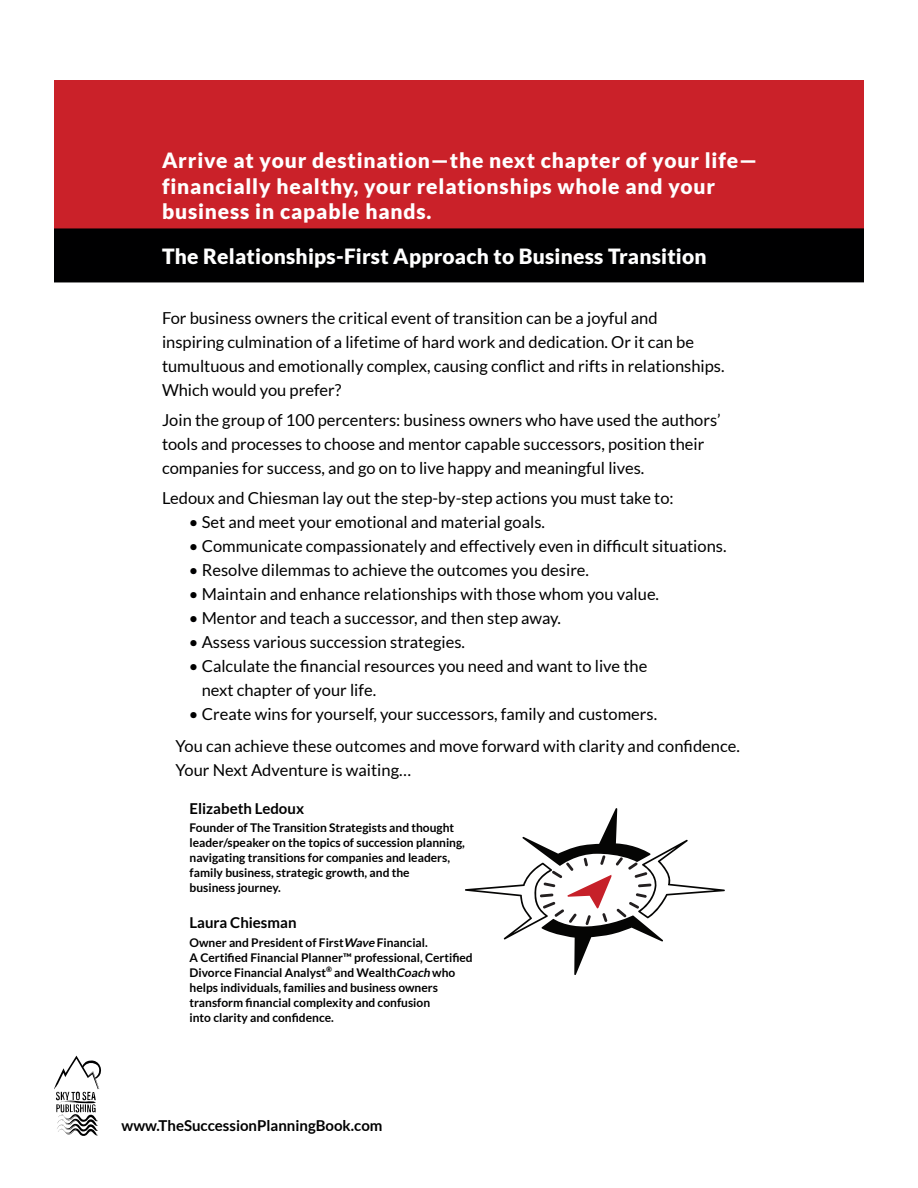
<style>
.page{position:relative;width:918px;height:1188px;background:#fff}
.page>*{position:absolute;margin:0;border:0;box-sizing:border-box;transform-origin:0 0}
.t1{font:900 21px/25.5px "Lato";letter-spacing:.04em;color:#fff}
.t2{font:900 21px "Lato";letter-spacing:.01em;color:#fff}
.t3{font:16.5px/24px "Lato";color:#000001}
.t4{font:700 15px "Lato";color:#000001}
.t5{font:700 12px/15px "Lato";color:#000001}
.s1{font-style:italic}
</style>
<div class="page">
<div style="left:54px;top:80px;width:810px;height:148px;background:#ca2129"></div>
<div style="left:54px;top:228px;width:810px;height:54px;background:#000001"></div>
<svg style="left:465px;top:808px;width:260px;height:167px"></svg>
<svg style="left:54px;top:1056px;width:47px;height:80px"></svg>
<p class="t1" style="left:162px;top:147px;width:597px">Arrive at your destination—the next chapter of your life— financially healthy, your relationships whole and your business in capable hands.</p>
<p class="t2" style="left:162px;top:244px;width:546px">The Relationships-First Approach to Business Transition</p>
<p class="t3" style="left:162px;top:306px;width:564px">For business owners the critical event of transition can be a joyful and<br>inspiring culmination of a lifetime of hard work and dedication. Or it can be tumultuous and emotionally complex, causing conflict and rifts in relationships.<br>Which would you prefer?</p>
<p class="t3" style="left:162px;top:408px;width:560px">Join the group of 100 percenters: business owners who have used the authors’ tools and processes to choose and mentor capable successors, position their companies for success, and go on to live happy and meaningful lives.</p>
<p class="t3" style="left:162px;top:486px;width:513px">Ledoux and Chiesman lay out the step-by-step actions you must take to:</p>
<p class="t3" style="left:189px;top:510px;width:358px">• Set and meet your emotional and material goals.</p>
<p class="t3" style="left:189px;top:534px;width:539px">• Communicate compassionately and effectively even in difficult situations.</p>
<p class="t3" style="left:189px;top:558px;width:402px">• Resolve dilemmas to achieve the outcomes you desire.</p>
<p class="t3" style="left:189px;top:582px;width:472px">• Maintain and enhance relationships with those whom you value.</p>
<p class="t3" style="left:189px;top:606px;width:374px">• Mentor and teach a successor, and then step away.</p>
<p class="t3" style="left:189px;top:630px;width:278px">• Assess various succession strategies.</p>
<p class="t3" style="left:202px;top:654px;width:447px;text-indent:-13px">• Calculate the financial resources you need and want to live the next chapter of your life.</p>
<p class="t3" style="left:175px;top:698px;width:566px;line-height:32.2px;text-indent:13px">• Create wins for yourself, your successors, family and customers.<br>You can achieve these outcomes and move forward with clarity and confidence.</p>
<p class="t3" style="left:175px;top:758px;width:237px">Your Next Adventure is waiting…</p>
<p class="t4" style="left:190px;top:800px;width:116px">Elizabeth Ledoux</p>
<p class="t5" style="left:190px;top:820px;width:277px">Founder of The Transition Strategists and thought leader/speaker on the topics of succession planning, navigating transitions for companies and leaders, family business, strategic growth, and the<br>business journey.</p>
<p class="t4" style="left:190px;top:914px;width:108px">Laura Chiesman</p>
<p class="t5" style="left:190px;top:935px;width:285px">Owner and President of First<span class="s1">Wave</span> Financial.<br>A Certified Financial Planner™ professional, Certified Divorce Financial Analyst<sup>®</sup> and Wealth<span class="s1">Coach</span> who helps individuals, families and business owners transform financial complexity and confusion<br>into clarity and confidence.</p>
<p class="t4" style="left:122px;top:1117px;width:263px">www.TheSuccessionPlanningBook.com</p>
</div>
